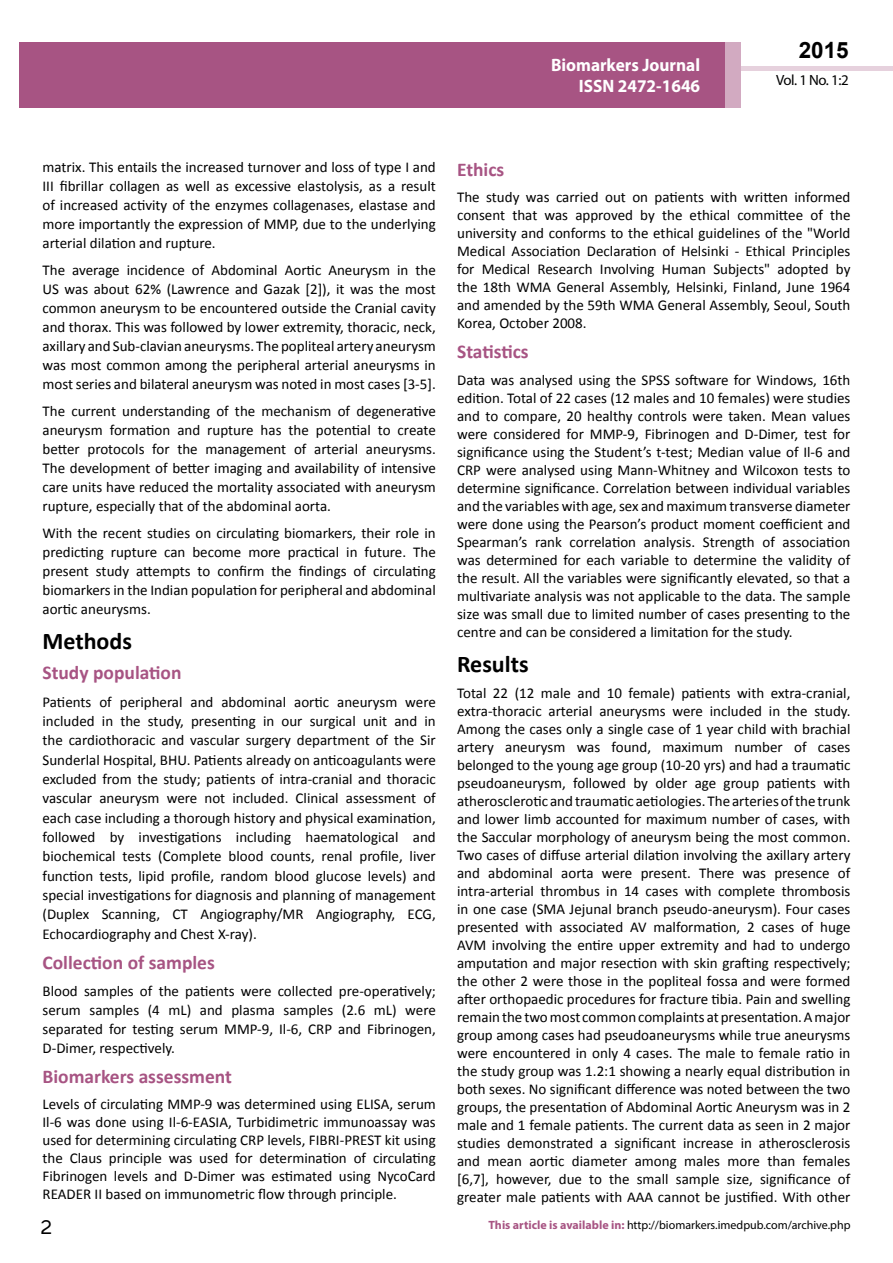
<style>
.page{position:relative;width:893px;height:1263px;background:#fff}
.page>*{position:absolute;margin:0;border:0;box-sizing:border-box;transform-origin:0 0}
.t1{font:25.5px "Tunga";color:#000}
.t2{font:700 24px "Calibri";color:#000}
.t3{font:700 22.5px "Arial";color:#000}
.t4{font:700 19.5px "Calibri";color:#a75483}
.t5{font:700 18px/21.6px "Myriad Pro";color:#fff;text-align:right;scale:.96 1}
.t6{font:15px/18px "Calibri";color:#000;text-align:justify}
.t7{font:14.85px "Myriad Pro";color:#000}
.t8{font:12px "Myriad Pro";color:#000}
.s1{font-weight:700;color:#a75483}
</style>
<div class="page">
<div style="left:724px;top:66px;width:169px;height:5px;background:#e6d1dd"></div>
<div style="left:19px;top:42px;width:706px;height:66px;background:#a75483"></div>
<div style="left:725px;top:42px;width:15px;height:66px;background:#d2aac1"></div>
<p class="t5" style="left:551px;top:53px;width:157px">Biomarkers Journal<br>ISSN 2472-1646</p>
<h3 class="t3" style="left:799px;top:35px;width:52px">2015</h3>
<p class="t7" style="left:776px;top:71px;width:74px">Vol. 1 No. 1:2</p>
<p class="t6" style="left:43px;top:158px;width:395px;line-height:18.9px">matrix. This entails the increased turnover and loss of type I and III fibrillar collagen as well as excessive elastolysis, as a result of increased activity of the enzymes collagenases, elastase and more importantly the expression of MMP, due to the underlying arterial dilation and rupture.</p>
<p class="t6" style="left:43px;top:261px;width:395px;line-height:18.9px">The average incidence of Abdominal Aortic Aneurysm in the US was about 62% (Lawrence and Gazak [2]), it was the most common aneurysm to be encountered outside the Cranial cavity and thorax. This was followed by lower extremity, thoracic, neck, axillary and Sub-clavian aneurysms. The popliteal artery aneurysm was most common among the peripheral arterial aneurysms in most series and bilateral aneurysm was noted in most cases [3-5].</p>
<p class="t6" style="left:43px;top:402px;width:395px;line-height:18.9px">The current understanding of the mechanism of degenerative aneurysm formation and rupture has the potential to create better protocols for the management of arterial aneurysms.<br>The development of better imaging and availability of intensive care units have reduced the mortality associated with aneurysm rupture, especially that of the abdominal aorta.</p>
<p class="t6" style="left:43px;top:524px;width:395px;line-height:18.9px">With the recent studies on circulating biomarkers, their role in predicting rupture can become more practical in future. The present study attempts to confirm the findings of circulating biomarkers in the Indian population for peripheral and abdominal aortic aneurysms.</p>
<h2 class="t2" style="left:43px;top:625px;width:91px">Methods</h2>
<h3 class="t4" style="left:43px;top:660px;width:141px">Study population</h3>
<p class="t6" style="left:43px;top:692px;width:395px;line-height:19.4px">Patients of peripheral and abdominal aortic aneurysm were included in the study, presenting in our surgical unit and in the cardiothoracic and vascular surgery department of the Sir Sunderlal Hospital, BHU. Patients already on anticoagulants were excluded from the study; patients of intra-cranial and thoracic vascular aneurysm were not included. Clinical assessment of each case including a thorough history and physical examination, followed by investigations including haematological and biochemical tests (Complete blood counts, renal profile, liver function tests, lipid profile, random blood glucose levels) and special investigations for diagnosis and planning of management (Duplex Scanning, CT Angiography/MR Angiography, ECG, Echocardiography and Chest X-ray).</p>
<h3 class="t4" style="left:43px;top:950px;width:174px">Collection of samples</h3>
<p class="t6" style="left:43px;top:982px;width:395px;line-height:18.9px">Blood samples of the patients were collected pre-operatively; serum samples (4 mL) and plasma samples (2.6 mL) were separated for testing serum MMP-9, Il-6, CRP and Fibrinogen, D-Dimer, respectively.</p>
<h3 class="t4" style="left:43px;top:1064px;width:191px">Biomarkers assessment</h3>
<p class="t6" style="left:43px;top:1095px;width:395px">Levels of circulating MMP-9 was determined using ELISA, serum Il-6 was done using Il-6-EASIA, Turbidimetric immunoassay was used for determining circulating CRP levels, FIBRI-PREST kit using the Claus principle was used for determination of circulating Fibrinogen levels and D-Dimer was estimated using NycoCard READER II based on immunometric flow through principle.</p>
<h3 class="t4" style="left:457px;top:157px;width:49px">Ethics</h3>
<p class="t6" style="left:457px;top:188px;width:395px">The study was carried out on patients with written informed consent that was approved by the ethical committee of the university and conforms to the ethical guidelines of the "World Medical Association Declaration of Helsinki - Ethical Principles for Medical Research Involving Human Subjects" adopted by the 18th WMA General Assembly, Helsinki, Finland, June 1964 and amended by the 59th WMA General Assembly, Seoul, South Korea, October 2008.</p>
<h3 class="t4" style="left:457px;top:339px;width:73px">Statistics</h3>
<p class="t6" style="left:457px;top:371px;width:395px">Data was analysed using the SPSS software for Windows, 16th edition. Total of 22 cases (12 males and 10 females) were studies and to compare, 20 healthy controls were taken. Mean values were considered for MMP-9, Fibrinogen and D-Dimer, test for significance using the Student’s t-test; Median value of Il-6 and CRP were analysed using Mann-Whitney and Wilcoxon tests to determine significance. Correlation between individual variables and the variables with age, sex and maximum transverse diameter were done using the Pearson’s product moment coefficient and Spearman’s rank correlation analysis. Strength of association was determined for each variable to determine the validity of the result. All the variables were significantly elevated, so that a multivariate analysis was not applicable to the data. The sample size was small due to limited number of cases presenting to the centre and can be considered a limitation for the study.</p>
<h2 class="t2" style="left:457px;top:648px;width:73px">Results</h2>
<p class="t6" style="left:457px;top:684px;width:395px">Total 22 (12 male and 10 female) patients with extra-cranial, extra-thoracic arterial aneurysms were included in the study.<br>Among the cases only a single case of 1 year child with brachial artery aneurysm was found, maximum number of cases belonged to the young age group (10-20 yrs) and had a traumatic pseudoaneurysm, followed by older age group patients with atherosclerotic and traumatic aetiologies. The arteries of the trunk and lower limb accounted for maximum number of cases, with the Saccular morphology of aneurysm being the most common.<br>Two cases of diffuse arterial dilation involving the axillary artery and abdominal aorta were present. There was presence of intra-arterial thrombus in 14 cases with complete thrombosis in one case (SMA Jejunal branch pseudo-aneurysm). Four cases presented with associated AV malformation, 2 cases of huge AVM involving the entire upper extremity and had to undergo amputation and major resection with skin grafting respectively; the other 2 were those in the popliteal fossa and were formed after orthopaedic procedures for fracture tibia. Pain and swelling remain the two most common complaints at presentation. A major group among cases had pseudoaneurysms while true aneurysms were encountered in only 4 cases. The male to female ratio in the study group was 1.2:1 showing a nearly equal distribution in both sexes. No significant difference was noted between the two groups, the presentation of Abdominal Aortic Aneurysm was in 2 male and 1 female patients. The current data as seen in 2 major studies demonstrated a significant increase in atherosclerosis and mean aortic diameter among males more than females [6,7], however, due to the small sample size, significance of greater male patients with AAA cannot be justified. With other</p>
<h1 class="t1" style="left:41px;top:1210px;width:13px">2</h1>
<p class="t8" style="left:489px;top:1217px;width:364px"><span class="s1">This article is available in:</span> http://biomarkers.imedpub.com/archive.php</p>
</div>
